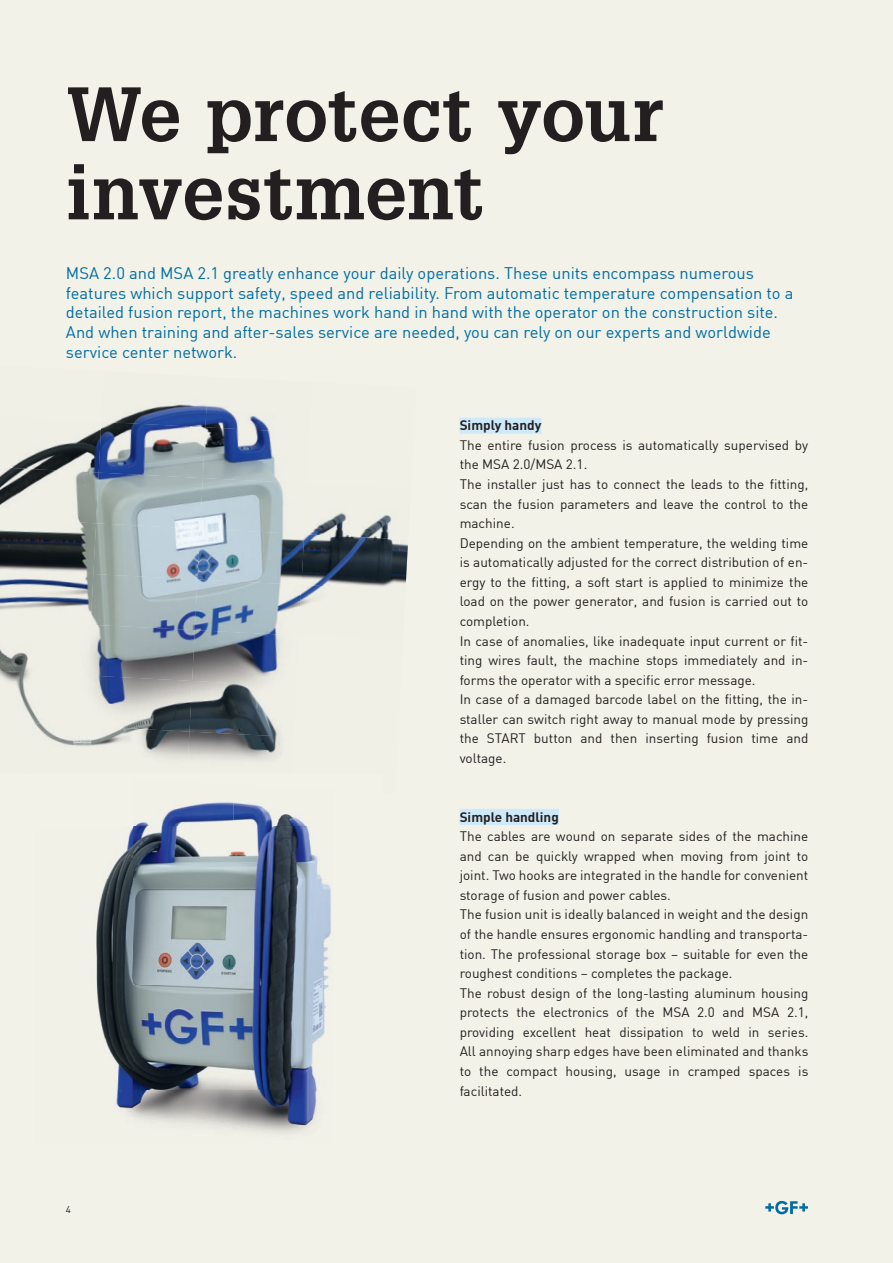
<style>
.page{position:relative;width:893px;height:1263px;background:#f2f2e9}
.page>*{position:absolute;margin:0;border:0;box-sizing:border-box;transform-origin:0 0}
.t1{font:700 75px/78.3px "Glypha LT Pro";color:#231f20}
.t2{font:16.5px/19.5px "DIN";color:#006da2}
.t3{font:13.5px/19.5px "DIN";color:#231f20}
.t4{font:700 13.5px "DIN";color:#231f20}
.t5{font:9.75px "DIN";color:#231f20}
</style>
<div class="page">
<img style="left:96px;top:826px;width:38px;height:291px">
<img style="left:134px;top:802px;width:99px;height:326px">
<img style="left:233px;top:802px;width:98px;height:331px">
<img style="left:115px;top:404px;width:90px;height:18px">
<img style="left:205px;top:405px;width:63px;height:22px">
<img style="left:12px;top:429px;width:87px;height:38px">
<img style="left:99px;top:422px;width:107px;height:50px">
<img style="left:203px;top:427px;width:74px;height:51px">
<img style="left:0;top:467px;width:99px;height:51px">
<img style="left:96px;top:472px;width:107px;height:51px">
<img style="left:200px;top:478px;width:84px;height:51px">
<img style="left:309px;top:512px;width:83px;height:22px">
<img style="left:0;top:518px;width:96px;height:51px">
<img style="left:93px;top:523px;width:107px;height:51px">
<img style="left:197px;top:529px;width:104px;height:50px">
<img style="left:301px;top:534px;width:107px;height:51px">
<img style="left:0;top:569px;width:93px;height:43px">
<img style="left:91px;top:574px;width:107px;height:51px">
<img style="left:195px;top:579px;width:107px;height:51px">
<img style="left:299px;top:585px;width:89px;height:45px">
<img style="left:0;top:649px;width:29px;height:22px">
<img style="left:90px;top:625px;width:105px;height:50px">
<img style="left:192px;top:630px;width:89px;height:51px">
<img style="left:0;top:671px;width:40px;height:51px">
<img style="left:90px;top:675px;width:102px;height:51px">
<img style="left:189px;top:681px;width:91px;height:50px">
<img style="left:34px;top:722px;width:49px;height:24px">
<img style="left:83px;top:726px;width:107px;height:34px">
<img style="left:187px;top:731px;width:94px;height:30px">
<svg style="left:765px;top:1201px;width:43px;height:13px"></svg>
<div style="left:460px;top:418px;width:81px;height:16px;background:#cee9f9"></div>
<div style="left:460px;top:809px;width:99px;height:16px;background:#cee9f9"></div>
<h1 class="t1" style="left:66px;top:73px;width:599px">We protect your investment</h1>
<p class="t2" style="left:66px;top:263px;width:729px">MSA 2.0 and MSA 2.1 greatly enhance your daily operations. These units encompass numerous features which support safety, speed and reliability. From automatic temperature compensation to a detailed fusion report, the machines work hand in hand with the operator on the construction site.<br>And when training and after-sales service are needed, you can rely on our experts and worldwide service center network.</p>
<p class="t4" style="left:460px;top:417px;width:83px">Simply handy</p>
<p class="t3" style="left:460px;top:435px;width:350px">The entire fusion process is automatically supervised by the MSA 2.0/MSA 2.1.<br>The installer just has to connect the leads to the fitting, scan the fusion parameters and leave the control to the machine.<br>Depending on the ambient temperature, the welding time is automatically adjusted for the correct distribution of en&shy;ergy to the fitting, a soft start is applied to minimize the load on the power generator, and fusion is carried out to completion.<br>In case of anomalies, like inadequate input current or fit&shy;ting wires fault, the machine stops immediately and in&shy;forms the operator with a specific error message.<br>In case of a damaged barcode label on the fitting, the in&shy;staller can switch right away to manual mode by pressing the START button and then inserting fusion time and voltage.</p>
<p class="t5" style="left:66px;top:1203px;width:7px">4</p>
<p class="t4" style="left:460px;top:808px;width:101px">Simple handling</p>
<p class="t3" style="left:460px;top:826px;width:350px">The cables are wound on separate sides of the machine and can be quickly wrapped when moving from joint to joint. Two hooks are integrated in the handle for convenient storage of fusion and power cables.<br>The fusion unit is ideally balanced in weight and the design of the handle ensures ergonomic handling and transporta&shy;tion. The professional storage box – suitable for even the roughest conditions – completes the package.<br>The robust design of the long-lasting aluminum housing protects the electronics of the MSA 2.0 and MSA 2.1, providing excellent heat dissipation to weld in series.<br>All annoying sharp edges have been eliminated and thanks to the compact housing, usage in cramped spaces is facilitated.</p>
</div>
